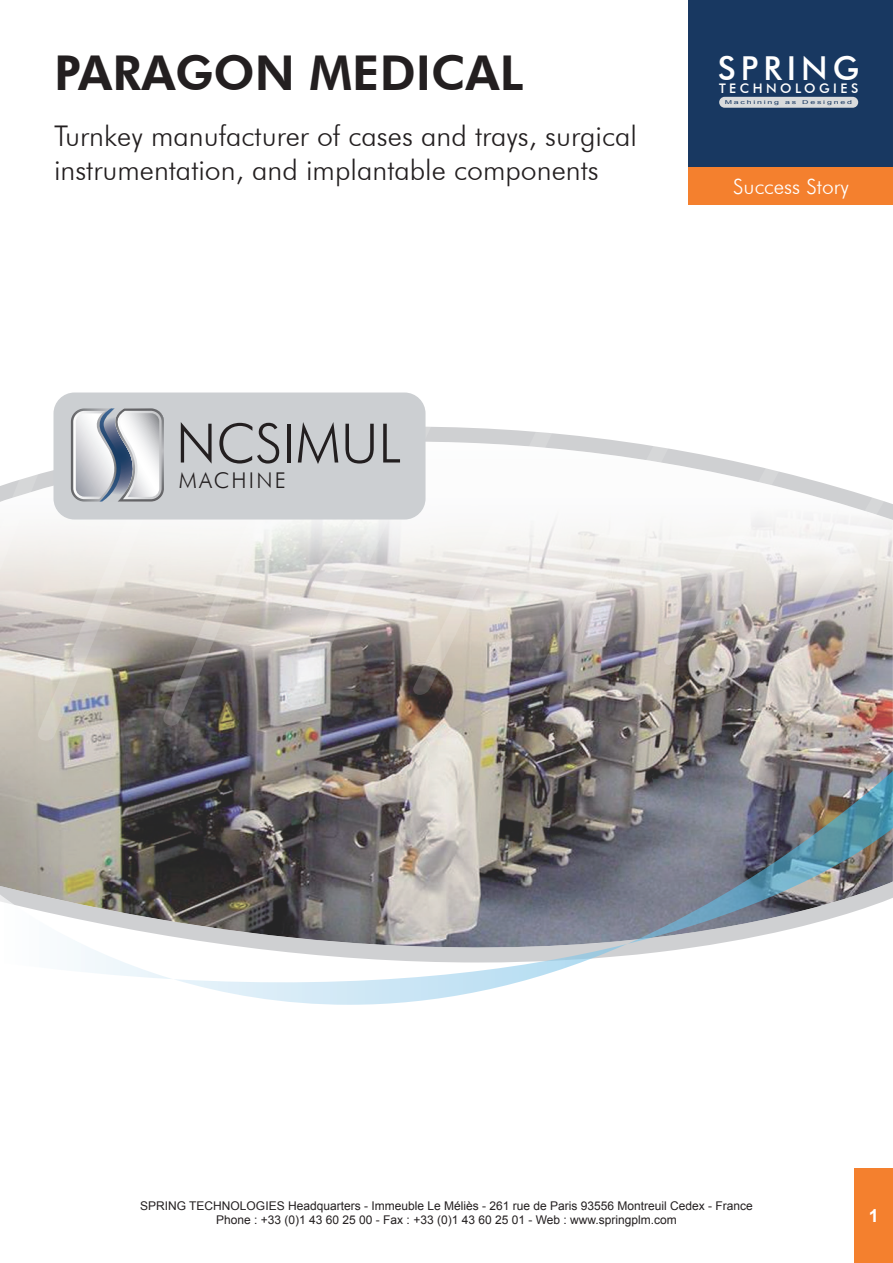
<style>
.page{position:relative;width:893px;height:1263px;background:#fff}
.page>*{position:absolute;margin:0;border:0;box-sizing:border-box;transform-origin:0 0}
.t1{font:300 54.3px "Futura BT";color:#231f20}
.t2{font:800 48px "Futura BT";color:#231f20}
.t3{font:500 33px "Futura BT";letter-spacing:.15em;color:#fff}
.t4{font:300 28.5px/34.2px "Futura BT";color:#231f20}
.t5{font:300 21.75px "Futura BT";letter-spacing:.1em;color:#231f20}
.t6{font:300 21px "Futura BT";color:#fff}
.t7{font:700 18px "Arial";color:#fff}
.t8{font:500 13.2px "Futura BT";letter-spacing:.265em;color:#fff}
.t9{font:12px/14.4px "Arial";color:#231f20;text-align:center}
.t10{font:5.25px "Arial";letter-spacing:.2em;color:#183861;scale:1.67 1}
</style>
<div class="page">
<div style="left:689px;top:0;width:202px;height:202px;background:#183861"></div>
<div style="left:719px;top:97px;width:139px;height:11px;background:#d9dbdc;border-radius:5px"></div>
<div style="left:689px;top:167px;width:204px;height:37px;background:#f4802e"></div>
<img style="left:0;top:665px;width:893px;height:106px">
<svg style="left:696px;top:453px;width:197px;height:212px"></svg>
<svg style="left:571px;top:435px;width:125px;height:244px"></svg>
<svg style="left:445px;top:427px;width:126px;height:268px"></svg>
<svg style="left:320px;top:397px;width:125px;height:313px"></svg>
<svg style="left:195px;top:519px;width:125px;height:207px;background:#bfbbb8"></svg>
<svg style="left:164px;top:519px;width:31px;height:222px;background:#a9a5a1"></svg>
<div style="left:53px;top:392px;width:372px;height:127px;background:#cccfd2;border-radius:21px"></div>
<svg style="left:0;top:392px;width:164px;height:364px"></svg>
<img style="left:0;top:771px;width:893px;height:234px">
<div style="left:855px;top:1168px;width:38px;height:95px;background:#f4802e"></div>
<h2 class="t2" style="left:54px;top:44px;width:471px">PARAGON MEDICAL</h2>
<h3 class="t4" style="left:54px;top:119px;width:585px">Turnkey manufacturer of cases and trays, surgical instrumentation, and implantable components</h3>
<h3 class="t3" style="left:718px;top:48px;width:143px">SPRING</h3>
<p class="t8" style="left:719px;top:80px;width:141px">TECHNOLOGIES</p>
<p class="t10" style="left:725px;top:98px;width:78px">Machining as Designed</p>
<h3 class="t6" style="left:733px;top:173px;width:117px">Success Story</h3>
<h1 class="t1" style="left:176px;top:410px;width:226px">NCSIMUL</h1>
<h3 class="t5" style="left:179px;top:467px;width:109px">MACHINE</h3>
<p class="t9" style="left:140px;top:1198px;width:614px">SPRING TECHNOLOGIES Headquarters - Immeuble Le Méliès - 261 rue de Paris 93556 Montreuil Cedex - France<br>Phone : +33 (0)1 43 60 25 00 - Fax : +33 (0)1 43 60 25 01 - Web : www.springplm.com</p>
<h3 class="t7" style="left:869px;top:1203px;width:12px">1</h3>
</div>
